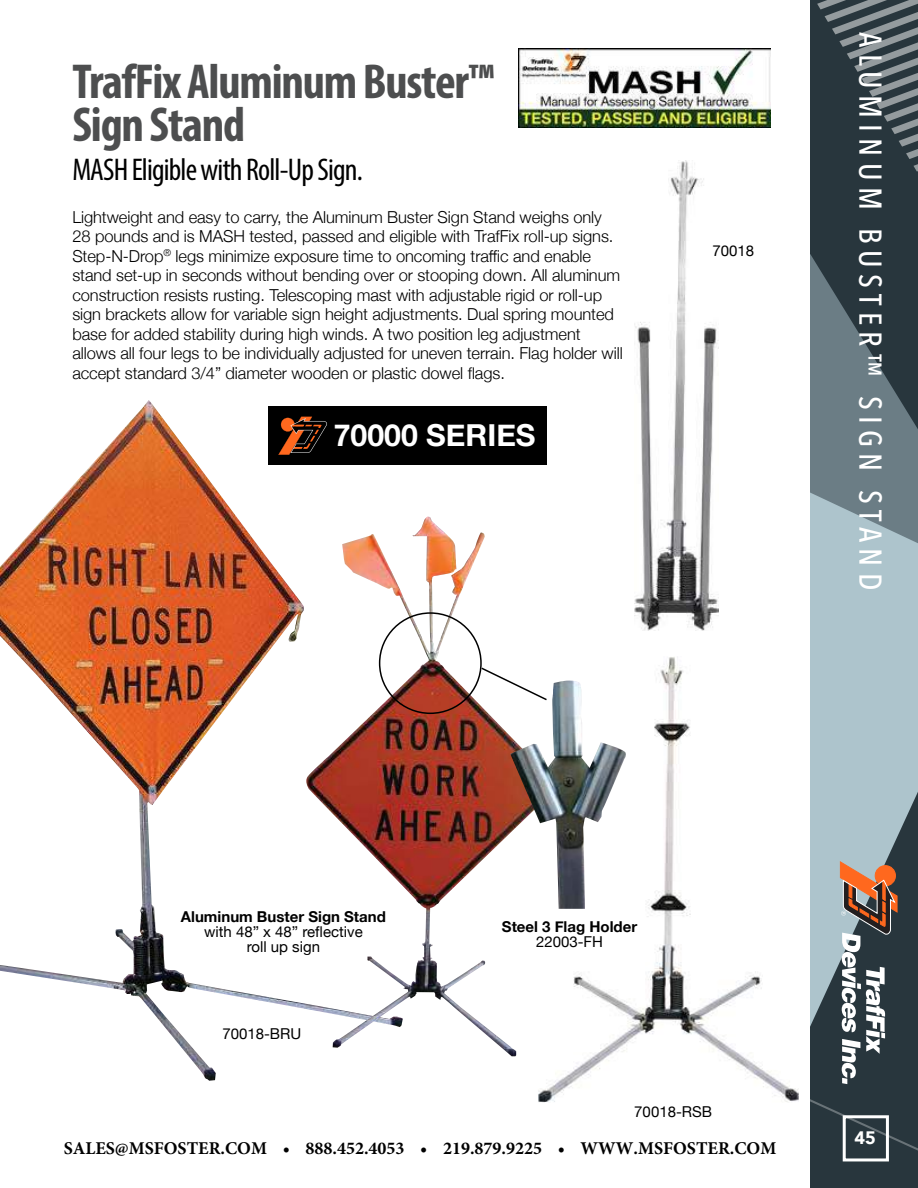
<style>
.page{position:relative;width:918px;height:1188px;background:#fff}
.page>*{position:absolute;margin:0;border:0;box-sizing:border-box;transform-origin:0 0}
.t1{font:700 condensed 49.35px/42.5px "Myriad Pro";letter-spacing:-.025em;color:#4d4e4f}
.t2{font:condensed 31.5px "Myriad Pro";letter-spacing:-.025em;color:#000}
.t3{font:500 31.5px "Avenir Next Condensed";letter-spacing:.2em;color:#fff}
.t4{font:700 30.3px "Helvetica Neue";color:#fff}
.t5{font:700 18px "Minion Pro";color:#000}
.t6{font:900 18px "Avenir";color:#fff}
.t7{font:300 16.5px/19.5px "Helvetica Neue";letter-spacing:-.005em;color:#000}
.t8{font:15px/15px "Helvetica Neue";color:#000;text-align:center}
.t9{font:700 15px "Helvetica Neue";color:#000}
</style>
<div class="page">
<img style="left:538px;top:657px;width:261px;height:445px">
<div style="left:268px;top:407px;width:279px;height:58px;background:#000"></div>
<img style="left:634px;top:160px;width:85px;height:471px">
<img style="left:0;top:400px;width:403px;height:681px">
<img style="left:306px;top:520px;width:211px;height:536px">
<svg style="left:367px;top:1016px;width:13px;height:5px"></svg>
<img style="left:510px;top:681px;width:117px;height:228px">
<svg style="left:480px;top:666px;width:68px;height:36px"></svg>
<div style="left:379px;top:612px;width:103px;height:102px;border:2px solid #000;border-radius:50%"></div>
<img style="left:518px;top:49px;width:252px;height:78px">
<div style="left:810px;top:0;width:108px;height:1188px;background:#28363d"></div>
<svg style="left:817px;top:0;width:101px;height:172px"></svg>
<svg style="left:810px;top:254px;width:108px;height:238px"></svg>
<svg style="left:810px;top:492px;width:108px;height:535px;background:#9bb1b9"></svg>
<svg style="left:810px;top:1099px;width:108px;height:52px"></svg>
<svg style="left:840px;top:861px;width:58px;height:223px"></svg>
<div style="left:843px;top:1115px;width:46px;height:46px;border:3px solid #fff"></div>
<h1 class="t1" style="left:72px;top:60px;width:424px">TrafFix Aluminum Buster™<br>Sign Stand</h1>
<h2 class="t2" style="left:72px;top:150px;width:292px">MASH Eligible with Roll-Up Sign.</h2>
<p class="t7" style="left:72px;top:206px;width:552px">Lightweight and easy to carry, the Aluminum Buster Sign Stand weighs only 28 pounds and is MASH tested, passed and eligible with TrafFix roll-up signs.<br>Step-N-Drop<sup>®</sup> legs minimize exposure time to oncoming traffic and enable stand set-up in seconds without bending over or stooping down. All aluminum construction resists rusting. Telescoping mast with adjustable rigid or roll-up sign brackets allow for variable sign height adjustments. Dual spring mounted base for added stability during high winds. A two position leg adjustment allows all four legs to be individually adjusted for uneven terrain. Flag holder will accept standard 3/4” diameter wooden or plastic dowel flags.</p>
<h3 class="t4" style="left:334px;top:412px;width:203px">70000 SERIES</h3>
<p class="t8" style="left:713px;top:244px;width:43px">70018</p>
<h2 class="t3" style="left:890px;top:32px;width:559px;rotate:90deg">ALUMINUM BUSTER™ SIGN STAND</h2>
<p class="t9" style="left:181px;top:905px;width:206px">Aluminum Buster Sign Stand</p>
<p class="t8" style="left:204px;top:925px;width:160px">with 48” x 48” reflective roll up sign</p>
<p class="t8" style="left:222px;top:1027px;width:80px">70018-BRU</p>
<p class="t9" style="left:502px;top:915px;width:137px">Steel 3 Flag Holder</p>
<p class="t8" style="left:536px;top:935px;width:68px">22003-FH</p>
<p class="t8" style="left:634px;top:1105px;width:79px">70018-RSB</p>
<p class="t5" style="left:64px;top:1138px;width:714px">SALES@MSFOSTER.COM • 888.452.4053 • 219.879.9225 • WWW.MSFOSTER.COM</p>
<p class="t6" style="left:855px;top:1123px;width:23px">45</p>
</div>
